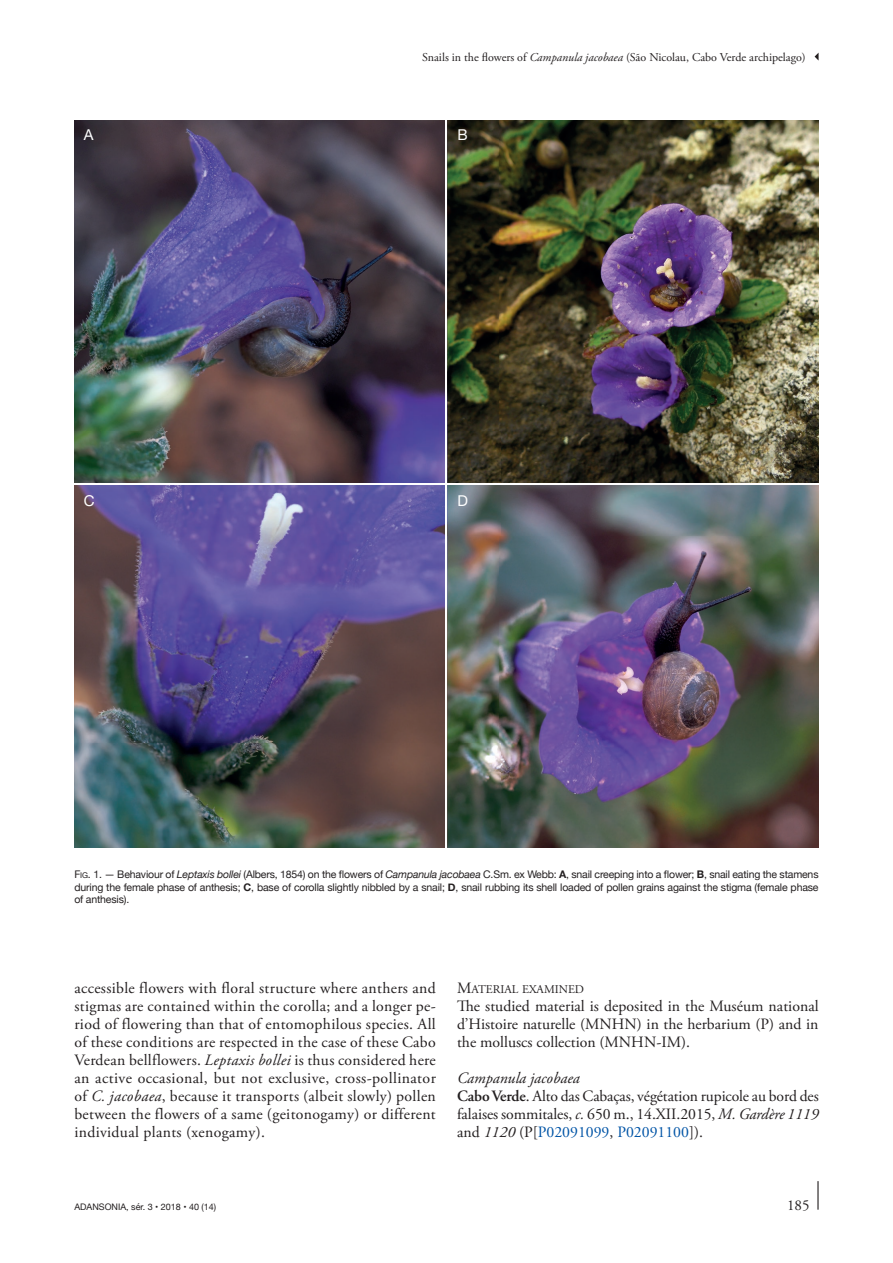
<style>
.page{position:relative;width:893px;height:1263px;background:#fff}
.page>*{position:absolute;margin:0;border:0;box-sizing:border-box;transform-origin:0 0}
.Texte_courant_Suite{font:15.75px/18px "Adobe Garamond Pro";letter-spacing:.02em;color:#231f20;text-align:justify}
.Texte_courant_1er_pa{font:15.75px/18px "Adobe Garamond Pro";color:#231f20;text-align:justify}
.Titre_3{font:italic 15.75px "Adobe Garamond Pro";color:#231f20}
.t1{font:15px "Helvetica Neue";color:#fff}
.t2{font:15px "Adobe Garamond Pro";color:#231f20}
.t3{font:12px "Adobe Garamond Pro";color:#231f20}
.Titre_2{font:11.85px "Adobe Garamond";color:#231f20}
.t4{font:10.5px/12.8px "Helvetica Neue";letter-spacing:-.015em;color:#231f20;text-align:justify}
.t5{font:9px "Helvetica Neue";color:#231f20}
.s1{font-style:italic}
.s2{font-style:inherit}
.s3{font-size:7.8px}
.s4{font-weight:700}
.s5{font-size:15.75px}
.s6{font-weight:600}
.s7{color:#0154a6}
</style>
<div class="page">
<hr style="left:817px;top:1181px;width:2px;height:29px;background:#231f20">
<svg style="left:815px;top:53px;width:4px;height:8px"></svg>
<img style="left:74px;top:121px;width:745px;height:727px">
<hr style="left:446px;top:121px;width:1px;height:727px;background:#fff">
<hr style="left:74px;top:483px;width:745px;height:2px;background:#fff">
<p class="t3" style="left:422px;top:50px;width:385px">Snails in the flowers of <span class="s1">Campanula jacobaea</span> (São Nicolau, Cabo Verde archipelago)</p>
<p class="t1" style="left:84px;top:124px;width:11px">A</p>
<p class="t1" style="left:457px;top:124px;width:12px">B</p>
<p class="t1" style="left:84px;top:490px;width:12px">C</p>
<p class="t1" style="left:457px;top:490px;width:12px">D</p>
<p class="t4" style="left:74px;top:868px;width:746px"><span class="s2">F</span><span class="s3">ig</span><span class="s2">. 1</span>. — Behaviour of <span class="s1">Leptaxis bollei</span> (Albers, 1854) on the flowers of <span class="s1">Campanula jacobaea</span> C.Sm. ex Webb: <span class="s4">A</span>, snail creeping into a flower; <span class="s4">B</span>, snail eating the stamens during the female phase of anthesis; <span class="s4">C</span>, base of corolla slightly nibbled by a snail; <span class="s4">D</span>, snail rubbing its shell loaded of pollen grains against the stigma (female phase of anthesis).</p>
<p class="Texte_courant_Suite" style="left:74px;top:980px;width:363px">accessible flowers with floral structure where anthers and stigmas are contained within the corolla; and a longer pe&shy;riod of flowering than that of entomophilous species. All of these conditions are respected in the case of these Cabo Verdean bellflowers. <span class="s1">Leptaxis bollei</span> is thus considered here an active occasional, but not exclusive, cross-pollinator of <span class="s1">C. jacobaea</span>, because it transports (albeit slowly) pollen between the flowers of a same (geitonogamy) or different individual plants (xenogamy).</p>
<p class="Titre_2" style="left:457px;top:983px;width:129px"><span class="s5">M</span>ATERIAL EXAMINED</p>
<p class="Texte_courant_1er_pa" style="left:457px;top:998px;width:363px">The studied material is deposited in the Muséum national d’Histoire naturelle (MNHN) in the herbarium (P) and in the molluscs collection (MNHN-IM).</p>
<p class="Titre_3" style="left:457px;top:1069px;width:124px">Campanula jacobaea</p>
<p class="Texte_courant_1er_pa" style="left:457px;top:1087px;width:363px"><span class="s6">Cabo Verde</span>. Alto das Cabaças, végétation rupicole au bord des falaises sommitales, <span class="s1">c.</span> 650 m., 14.XII.2015, <span class="s1">M. Gardère 1119 </span>and <span class="s1">1120</span> (P[<span class="s7">P02091099</span>, <span class="s7">P02091100</span>]).</p>
<p class="t5" style="left:74px;top:1200px;width:143px">ADANSONIA, sér. 3 • 2018 • 40 (14)</p>
<p class="t2" style="left:787px;top:1196px;width:24px">185</p>
</div>
